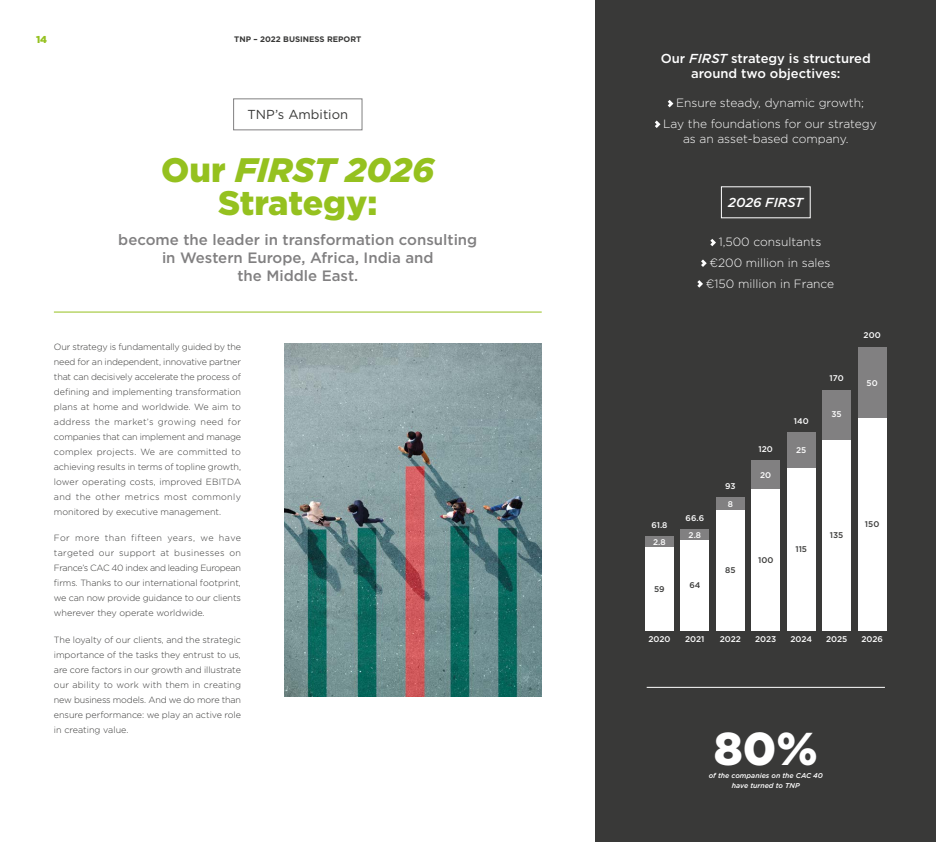
<style>
.page{position:relative;width:936px;height:842px;background:#fff}
.page>*{position:absolute;margin:0;border:0;box-sizing:border-box;transform-origin:0 0}
.t1{font:900 46px "Gotham";color:#fff}
.t2{font:900 34px/33px "Gotham";letter-spacing:-.005em;color:#95c11f;text-align:center}
.t3{font:500 15px/18px "Gotham";color:#818081;text-align:center}
.t4{font:500 13px/15px "Gotham";color:#fff;text-align:center}
.t5{font:13px "Gotham";color:#393938}
.t6{font:italic 500 13px "Gotham";color:#fff}
.t7{font:300 12px/20.7px "Gotham";color:#fff;text-align:center}
.t8{font:900 10px "Gotham";color:#95c11f}
.t9{font:300 9px/15px "Gotham";color:#393938;text-align:justify}
.t10{font:500 8.3px "Gotham";color:#fff}
.t11{font:500 8.3px "Gotham";color:#393938}
.t12{font:700 8px "Gotham";color:#393938}
.t13{font:italic 500 7px/10px "Gotham";color:#fff;text-align:center}
.s1{font-style:italic}
</style>
<div class="page">
<div style="left:595px;top:0;width:340px;height:842px;background:#393938"></div>
<svg style="left:667px;top:100px;width:6px;height:7px"></svg>
<svg style="left:655px;top:121px;width:5px;height:7px"></svg>
<svg style="left:710px;top:239px;width:6px;height:7px"></svg>
<svg style="left:701px;top:259px;width:5px;height:8px"></svg>
<svg style="left:697px;top:280px;width:6px;height:8px"></svg>
<hr style="left:54px;top:312px;width:487px;height:1px;background:#95c11f">
<div style="left:233px;top:99px;width:129px;height:31px;border:1px solid #818081"></div>
<img style="left:284px;top:343px;width:257px;height:353px">
<hr style="left:646px;top:687px;width:238px;height:1px;background:#fff">
<div style="left:787px;top:468px;width:28px;height:163px;background:#fff"></div>
<div style="left:787px;top:432px;width:28px;height:36px;background:#818081"></div>
<div style="left:645px;top:547px;width:28px;height:84px;background:#fff"></div>
<div style="left:645px;top:536px;width:28px;height:11px;background:#818081"></div>
<div style="left:680px;top:540px;width:29px;height:91px;background:#fff"></div>
<div style="left:680px;top:529px;width:29px;height:11px;background:#818081"></div>
<div style="left:716px;top:510px;width:28px;height:121px;background:#fff"></div>
<div style="left:716px;top:497px;width:28px;height:13px;background:#818081"></div>
<div style="left:751px;top:489px;width:29px;height:142px;background:#fff"></div>
<div style="left:751px;top:461px;width:29px;height:28px;background:#818081"></div>
<div style="left:822px;top:439px;width:28px;height:192px;background:#fff"></div>
<div style="left:822px;top:390px;width:28px;height:49px;background:#818081"></div>
<div style="left:857px;top:418px;width:29px;height:213px;background:#fff"></div>
<div style="left:857px;top:347px;width:29px;height:71px;background:#818081"></div>
<p class="t8" style="left:36px;top:33px;width:13px">14</p>
<p class="t12" style="left:234px;top:33px;width:129px">TNP – 2022 BUSINESS REPORT</p>
<h3 class="t5" style="left:247px;top:106px;width:102px">TNP’s Ambition</h3>
<h2 class="t2" style="left:161px;top:153px;width:275px">Our <span class="s1">FIRST 2026<br></span>Strategy:</h2>
<h3 class="t3" style="left:118px;top:230px;width:360px">become the leader in transformation consulting in Western Europe, Africa, India and<br>the Middle East.</h3>
<p class="t9" style="left:54px;top:339px;width:189px">Our strategy is fundamentally guided by the need for an independent, innovative partner that can decisively accelerate the process of defining and implementing transformation plans at home and worldwide. We aim to address the market’s growing need for companies that can implement and manage complex projects. We are committed to achieving results in terms of topline growth, lower operating costs, improved EBITDA and the other metrics most commonly monitored by executive management.</p>
<p class="t9" style="left:54px;top:530px;width:189px">For more than fifteen years, we have targeted our support at businesses on France’s CAC 40 index and leading European firms. Thanks to our international footprint, we can now provide guidance to our clients wherever they operate worldwide.</p>
<p class="t9" style="left:54px;top:632px;width:189px">The loyalty of our clients, and the strategic importance of the tasks they entrust to us, are core factors in our growth and illustrate our ability to work with them in creating new business models. And we do more than ensure performance: we play an active role in creating value.</p>
<h3 class="t4" style="left:660px;top:51px;width:211px">Our <span class="s1">FIRST</span> strategy is structured around two objectives:</h3>
<h3 class="t7" style="left:663px;top:92px;width:215px">Ensure steady, dynamic growth;<br>Lay the foundations for our strategy</h3>
<h3 class="t7" style="left:683px;top:128px;width:167px">as an asset-based company.</h3>
<h3 class="t6" style="left:728px;top:194px;width:77px">2026 FIRST</h3>
<h3 class="t7" style="left:705px;top:231px;width:130px">1,500 consultants €200 million in sales €150 million in France</h3>
<p class="t10" style="left:651px;top:519px;width:18px">61.8</p>
<p class="t10" style="left:653px;top:536px;width:14px">2.8</p>
<p class="t11" style="left:654px;top:583px;width:12px">59</p>
<p class="t10" style="left:685px;top:512px;width:20px">66.6</p>
<p class="t10" style="left:688px;top:529px;width:14px">2.8</p>
<p class="t11" style="left:689px;top:580px;width:13px">64</p>
<p class="t10" style="left:725px;top:481px;width:12px">93</p>
<p class="t10" style="left:727px;top:498px;width:7px">8</p>
<p class="t11" style="left:725px;top:565px;width:12px">85</p>
<p class="t10" style="left:758px;top:444px;width:16px">120</p>
<p class="t10" style="left:760px;top:469px;width:13px">20</p>
<p class="t10" style="left:793px;top:415px;width:16px">140</p>
<p class="t10" style="left:796px;top:444px;width:12px">25</p>
<p class="t10" style="left:829px;top:373px;width:16px">170</p>
<p class="t10" style="left:831px;top:409px;width:12px">35</p>
<p class="t11" style="left:758px;top:554px;width:17px">100</p>
<p class="t11" style="left:795px;top:544px;width:13px">115</p>
<p class="t11" style="left:829px;top:530px;width:15px">135</p>
<p class="t10" style="left:863px;top:330px;width:19px">200</p>
<p class="t10" style="left:866px;top:377px;width:13px">50</p>
<p class="t11" style="left:864px;top:519px;width:16px">150</p>
<p class="t10" style="left:648px;top:634px;width:23px">2020</p>
<p class="t10" style="left:685px;top:634px;width:21px">2021</p>
<p class="t10" style="left:719px;top:634px;width:23px">2022</p>
<p class="t10" style="left:755px;top:634px;width:23px">2023</p>
<p class="t10" style="left:790px;top:634px;width:23px">2024</p>
<p class="t10" style="left:826px;top:634px;width:23px">2025</p>
<p class="t10" style="left:861px;top:634px;width:23px">2026</p>
<h1 class="t1" style="left:713px;top:717px;width:105px">80%</h1>
<p class="t13" style="left:708px;top:770px;width:116px">of the companies on the CAC 40 have turned to TNP</p>
</div>
